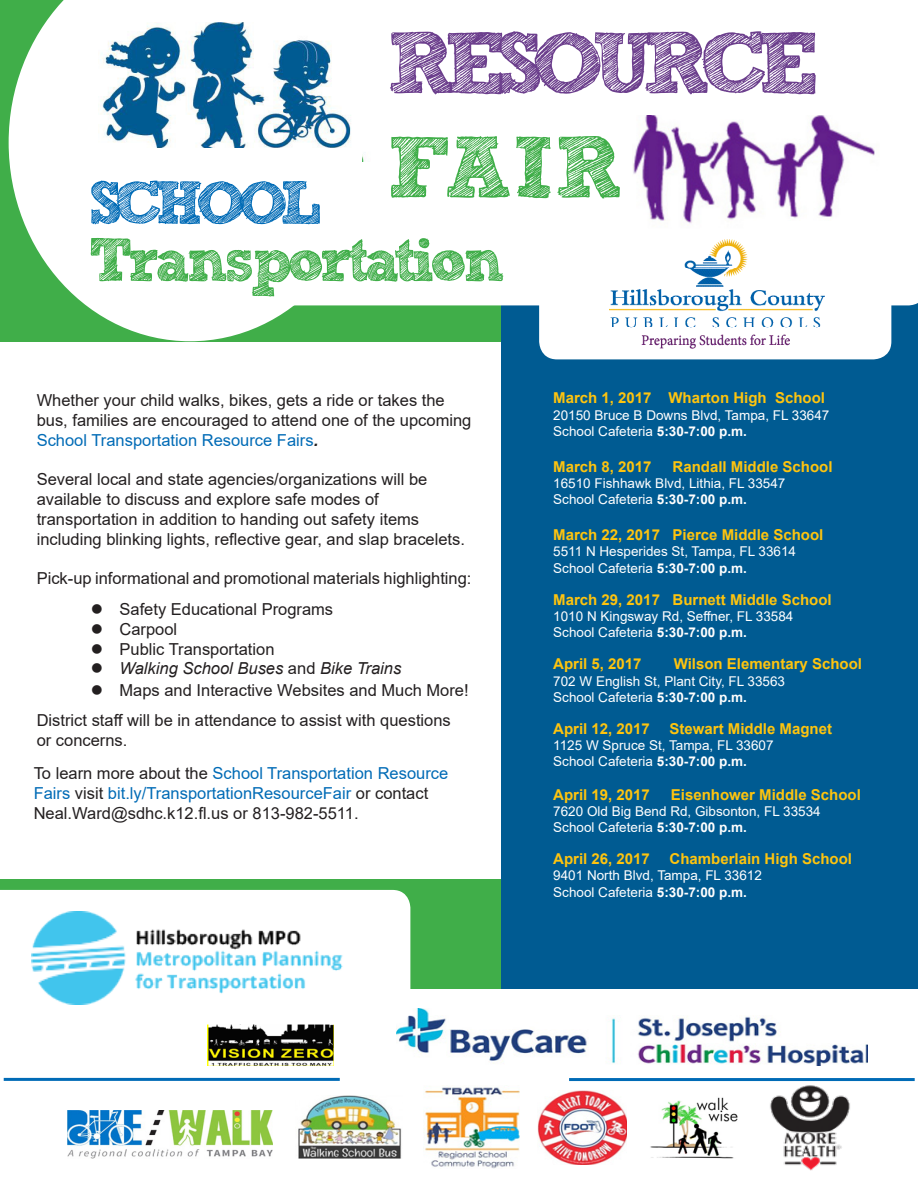
<style>
.page{position:relative;width:918px;height:1188px;background:#fff}
.page>*{position:absolute;margin:0;border:0;box-sizing:border-box;transform-origin:0 0}
.t1{font:700 87px "freeversion Sketch Block";letter-spacing:-.13em;color:#6c3f8d}
.t2{font:700 87px "freeversion Sketch Block";color:#40ae49}
.t3{font:700 60.6px "freeversion Sketch Block";letter-spacing:-.07em;color:#40ae49}
.t4{font:700 60.6px "freeversion Sketch Block";letter-spacing:-.13em;color:#006bb6}
.t5{font:16.5px/19.8px "Arial";color:#231f20}
.t6{font:16.5px/19.8px "Arial";color:#006bb6}
.t7{font:italic 16.5px "Arial";color:#231f20}
.t8{font:700 15px "Arial";color:#fec40e}
.t9{font:13.5px "Arial";color:#fff}
.s1{font-weight:700;font-style:italic;color:#231f20}
.s2{font-style:normal}
.s3{color:#231f20}
.s4{font-weight:700}
</style>
<div class="page">
<div style="left:0;top:0;width:918px;height:341px;background:#40ae49"></div>
<div style="left:501px;top:285px;width:417px;height:703px;background:#005b92"></div>
<hr style="left:569px;top:1078px;width:346px;height:3px;background:#006bb6">
<hr style="left:4px;top:1078px;width:336px;height:3px;background:#006bb6">
<img style="left:298px;top:1096px;width:104px;height:63px">
<img style="left:424px;top:1086px;width:96px;height:83px">
<img style="left:538px;top:1090px;width:89px;height:74px">
<img style="left:650px;top:1097px;width:88px;height:62px">
<img style="left:765px;top:1078px;width:88px;height:93px">
<img style="left:207px;top:1025px;width:127px;height:41px">
<img style="left:397px;top:1008px;width:471px;height:58px">
<img style="left:67px;top:1111px;width:206px;height:48px">
<div style="left:372px;top:0;width:546px;height:305px;background:#fff"></div>
<div style="left:1px;top:879px;width:500px;height:109px;background:#40ae49"></div>
<img style="left:632px;top:115px;width:248px;height:115px">
<svg style="left:9px;top:0;width:363px;height:341px;fill:#fff"></svg>
<img style="left:98px;top:23px;width:274px;height:139px">
<div style="left:1px;top:890px;width:409px;height:135px;background:#fff"></div>
<img style="left:32px;top:911px;width:328px;height:93px">
<div style="left:37px;top:149px;width:325px;height:26px;background:#fff"></div>
<div style="left:539px;top:229px;width:352px;height:130px;background:#fff;border-radius:18px"></div>
<img style="left:610px;top:240px;width:214px;height:108px">
<p class="t1" style="left:387px;top:31px;width:435px">RESOURCE</p>
<p class="t2" style="left:387px;top:135px;width:237px">FAIR</p>
<p class="t4" style="left:89px;top:180px;width:234px">SCHOOL</p>
<p class="t3" style="left:89px;top:237px;width:418px">Transportation</p>
<p class="t5" style="left:37px;top:390px;width:410px">Whether your child walks, bikes, gets a ride or takes the</p>
<p class="t5" style="left:37px;top:410px;width:436px">bus, families are encouraged to attend one of the upcoming</p>
<p class="t6" style="left:37px;top:430px;width:283px">School Transportation Resource Fairs<span class="s1">.</span></p>
<p class="t5" style="left:37px;top:469px;width:392px">Several local and state agencies/organizations will be</p>
<p class="t5" style="left:37px;top:489px;width:430px">available to discuss and explore safe modes of transportation in addition to handing out safety items including blinking lights, reflective gear, and slap bracelets.</p>
<p class="t5" style="left:37px;top:568px;width:436px">Pick-up informational and promotional materials highlighting:</p>
<p class="t5" style="left:91px;top:599px;width:244px">● Safety Educational Programs</p>
<p class="t5" style="left:91px;top:619px;width:88px">● Carpool</p>
<p class="t5" style="left:91px;top:639px;width:185px">● Public Transportation</p>
<p class="t7" style="left:91px;top:658px;width:312px">● Walking School Buses <span class="s2">and</span> Bike Trains</p>
<p class="t5" style="left:91px;top:680px;width:379px">● Maps and Interactive Websites and Much More!</p>
<p class="t5" style="left:37px;top:711px;width:416px">District staff will be in attendance to assist with questions</p>
<p class="t5" style="left:37px;top:730px;width:92px">or concerns.</p>
<p class="t6" style="left:34px;top:763px;width:416px"><span class="s3">To learn more about the</span> School Transportation Resource<br>Fairs <span class="s3">visit</span> bit.ly/TransportationResourceFair <span class="s3">or contact</span></p>
<p class="t5" style="left:34px;top:803px;width:326px">Neal.Ward@sdhc.k12.fl.us or 813-982-5511.</p>
<p class="t8" style="left:553px;top:387px;width:273px">March 1, 2017 Wharton High School</p>
<p class="t9" style="left:553px;top:405px;width:278px">20150 Bruce B Downs Blvd, Tampa, FL 33647</p>
<p class="t9" style="left:553px;top:422px;width:195px">School Cafeteria <span class="s4">5:30-7:00 p.m.</span></p>
<p class="t8" style="left:553px;top:456px;width:100px">March 8, 2017</p>
<p class="t8" style="left:673px;top:456px;width:162px">Randall Middle School</p>
<p class="t9" style="left:553px;top:474px;width:234px">16510 Fishhawk Blvd, Lithia, FL 33547</p>
<p class="t9" style="left:553px;top:490px;width:195px">School Cafeteria <span class="s4">5:30-7:00 p.m.</span></p>
<p class="t8" style="left:553px;top:524px;width:272px">March 22, 2017 Pierce Middle School</p>
<p class="t9" style="left:553px;top:542px;width:244px">5511 N Hesperides St, Tampa, FL 33614</p>
<p class="t9" style="left:553px;top:558px;width:195px">School Cafeteria <span class="s4">5:30-7:00 p.m.</span></p>
<p class="t8" style="left:553px;top:589px;width:280px">March 29, 2017 Burnett Middle School</p>
<p class="t9" style="left:553px;top:607px;width:242px">1010 N Kingsway Rd, Seffner, FL 33584</p>
<p class="t9" style="left:553px;top:623px;width:195px">School Cafeteria <span class="s4">5:30-7:00 p.m.</span></p>
<p class="t8" style="left:553px;top:654px;width:90px">April 5, 2017</p>
<p class="t8" style="left:674px;top:654px;width:190px">Wilson Elementary School</p>
<p class="t9" style="left:553px;top:672px;width:233px">702 W English St, Plant City, FL 33563</p>
<p class="t9" style="left:553px;top:688px;width:195px">School Cafeteria <span class="s4">5:30-7:00 p.m.</span></p>
<p class="t8" style="left:553px;top:718px;width:98px">April 12, 2017</p>
<p class="t8" style="left:670px;top:718px;width:164px">Stewart Middle Magnet</p>
<p class="t9" style="left:553px;top:736px;width:222px">1125 W Spruce St, Tampa, FL 33607</p>
<p class="t9" style="left:553px;top:752px;width:195px">School Cafeteria <span class="s4">5:30-7:00 p.m.</span></p>
<p class="t8" style="left:553px;top:784px;width:98px">April 19, 2017</p>
<p class="t8" style="left:671px;top:784px;width:192px">Eisenhower Middle School</p>
<p class="t9" style="left:553px;top:802px;width:269px">7620 Old Big Bend Rd, Gibsonton, FL 33534</p>
<p class="t9" style="left:553px;top:818px;width:195px">School Cafeteria <span class="s4">5:30-7:00 p.m.</span></p>
<p class="t8" style="left:553px;top:848px;width:98px">April 26, 2017</p>
<p class="t8" style="left:670px;top:848px;width:184px">Chamberlain High School</p>
<p class="t9" style="left:553px;top:866px;width:210px">9401 North Blvd, Tampa, FL 33612</p>
<p class="t9" style="left:553px;top:882px;width:195px">School Cafeteria <span class="s4">5:30-7:00 p.m.</span></p>
</div>
